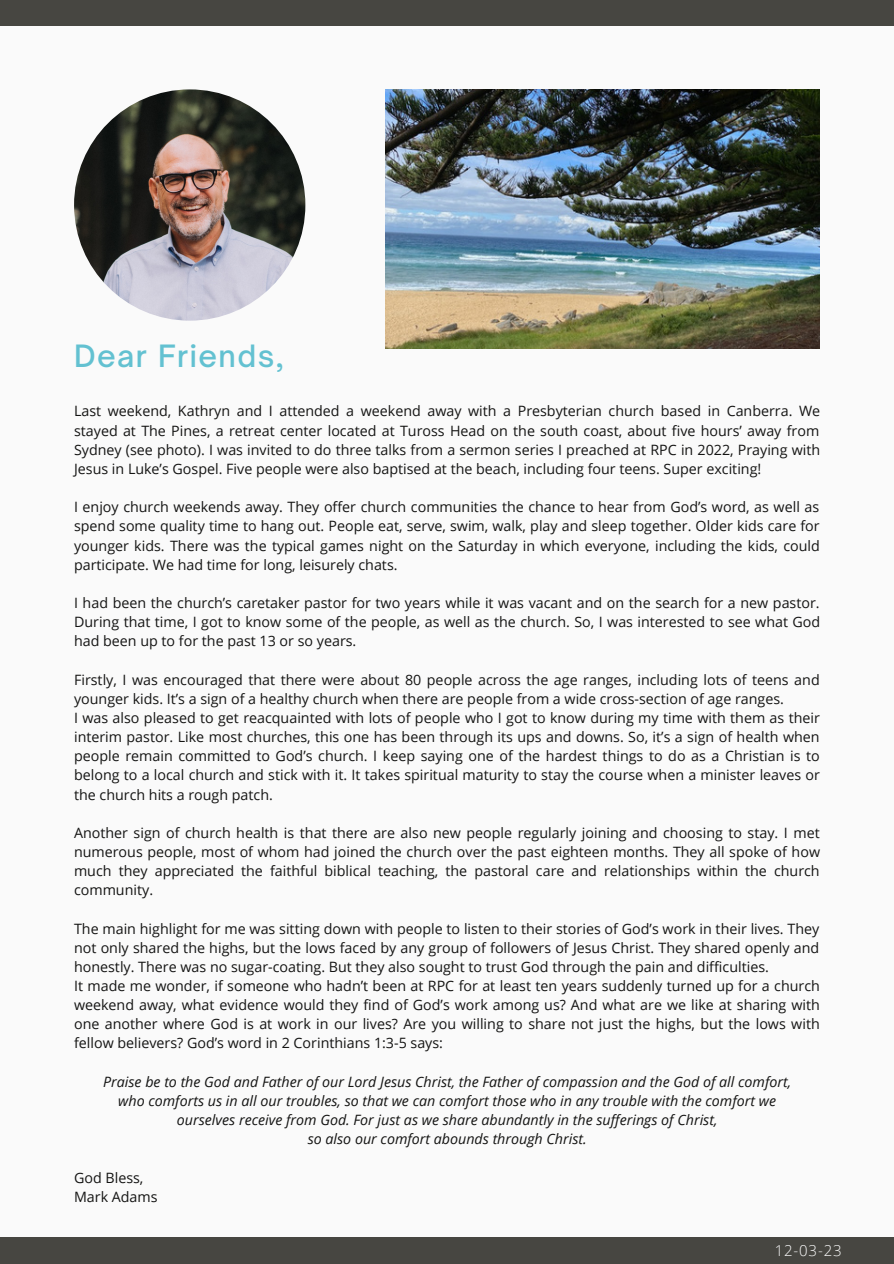
<style>
.page{position:relative;width:894px;height:1264px;background:#fff}
.page>*{position:absolute;margin:0;border:0;box-sizing:border-box;transform-origin:0 0}
.t1{font:500 29.4px "Open Sauce One";letter-spacing:.05em;color:#63c1d1}
.t2{font:300 15px "Open Sans";color:#fafafa}
.t3{font:14.25px/19.2px "Open Sans";color:#141413;text-align:justify}
.t4{font:italic 14.25px/19.2px "Open Sans";color:#141413;text-align:center}
</style>
<div class="page">
<div style="left:0;top:0;width:893px;height:1263px;background:#474641"></div>
<div style="left:0;top:26px;width:893px;height:1210px;background:#fafafa"></div>
<img style="left:74px;top:89px;width:231px;height:231px;border-radius:50%">
<img style="left:386px;top:89px;width:433px;height:259px">
<h1 class="t1" style="left:74px;top:337px;width:211px">Dear Friends,</h1>
<p class="t3" style="left:74px;top:401px;width:747px">Last weekend, Kathryn and I attended a weekend away with a Presbyterian church based in Canberra. We stayed at The Pines, a retreat center located at Tuross Head on the south coast, about five hours’ away from Sydney (see photo). I was invited to do three talks from a sermon series I preached at RPC in 2022, Praying with Jesus in Luke’s Gospel. Five people were also baptised at the beach, including four teens. Super exciting!</p>
<p class="t3" style="left:74px;top:497px;width:747px">I enjoy church weekends away. They offer church communities the chance to hear from God’s word, as well as spend some quality time to hang out. People eat, serve, swim, walk, play and sleep together. Older kids care for younger kids. There was the typical games night on the Saturday in which everyone, including the kids, could participate. We had time for long, leisurely chats.</p>
<p class="t3" style="left:74px;top:593px;width:747px">I had been the church’s caretaker pastor for two years while it was vacant and on the search for a new pastor.<br>During that time, I got to know some of the people, as well as the church. So, I was interested to see what God had been up to for the past 13 or so years.</p>
<p class="t3" style="left:74px;top:669px;width:747px;text-align:left">Firstly, I was encouraged that there were about 80 people across the age ranges, including lots of teens and younger kids. It’s a sign of a healthy church when there are people from a wide cross-section of age ranges.<br>I was also pleased to get reacquainted with lots of people who I got to know during my time with them as their interim pastor. Like most churches, this one has been through its ups and downs. So, it’s a sign of health when people remain committed to God’s church. I keep saying one of the hardest things to do as a Christian is to belong to a local church and stick with it. It takes spiritual maturity to stay the course when a minister leaves or the church hits a rough patch.</p>
<p class="t3" style="left:74px;top:822px;width:747px">Another sign of church health is that there are also new people regularly joining and choosing to stay. I met numerous people, most of whom had joined the church over the past eighteen months. They all spoke of how much they appreciated the faithful biblical teaching, the pastoral care and relationships within the church community.</p>
<p class="t3" style="left:74px;top:918px;width:747px;text-align:left">The main highlight for me was sitting down with people to listen to their stories of God’s work in their lives. They not only shared the highs, but the lows faced by any group of followers of Jesus Christ. They shared openly and honestly. There was no sugar-coating. But they also sought to trust God through the pain and difficulties.<br>It made me wonder, if someone who hadn’t been at RPC for at least ten years suddenly turned up for a church weekend away, what evidence would they find of God’s work among us? And what are we like at sharing with one another where God is at work in our lives? Are you willing to share not just the highs, but the lows with fellow believers? God’s word in 2 Corinthians 1:3-5 says:</p>
<p class="t4" style="left:103px;top:1071px;width:689px">Praise be to the God and Father of our Lord Jesus Christ, the Father of compassion and the God of all comfort, who comforts us in all our troubles, so that we can comfort those who in any trouble with the comfort we ourselves receive from God. For just as we share abundantly in the sufferings of Christ,<br>so also our comfort abounds through Christ.</p>
<p class="t3" style="left:74px;top:1167px;width:85px">God Bless,<br>Mark Adams</p>
<p class="t2" style="left:774px;top:1239px;width:68px">12-03-23</p>
</div>
